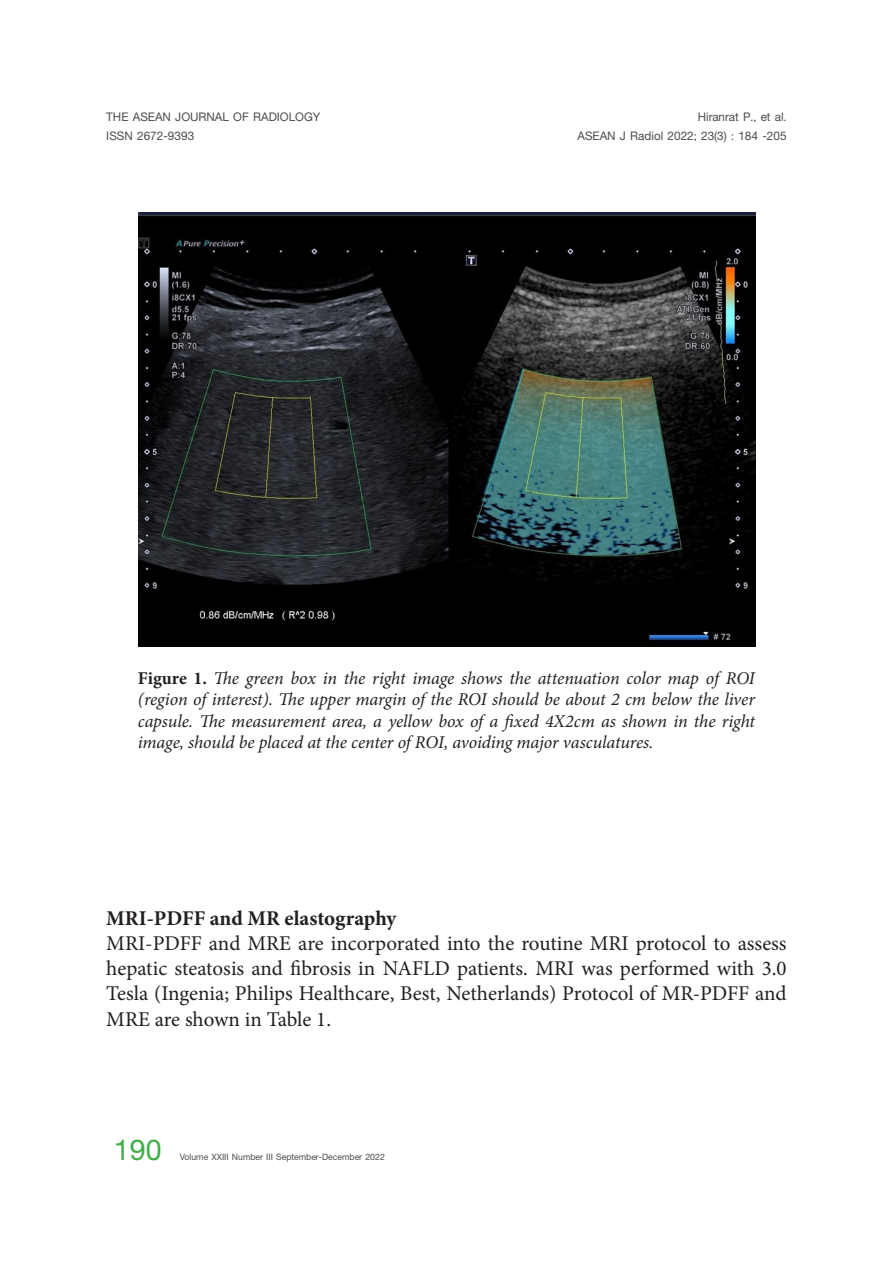
<style>
.page{position:relative;width:893px;height:1263px;background:#fff}
.page>*{position:absolute;margin:0;border:0;box-sizing:border-box;transform-origin:0 0}
.t1{font:700 43.5px "PSL Kanda Pro";color:#40ae49}
.t2{font:21px/25.2px "Minion Pro";letter-spacing:-.005em;color:#231f20;text-align:justify}
.t3{font:700 21px "Minion Pro";color:#231f20}
.t4{font:italic 18px/21.6px "Minion Pro";letter-spacing:-.01em;color:#231f20;text-align:justify}
.t5{font:700 18px/18.9px "PSL Kanda Pro";color:#4b4c4d;text-align:right}
.t6{font:700 13.35px "PSL Kanda Pro";color:#4b4c4d}
.s1{font-weight:700;font-style:normal}
</style>
<div class="page">
<img style="left:138px;top:213px;width:617px;height:433px">
<p class="t5" style="left:106px;top:107px;width:216px">THE ASEAN JOURNAL OF RADIOLOGY</p>
<p class="t5" style="left:106px;top:126px;width:89px">ISSN 2672-9393</p>
<p class="t5" style="left:577px;top:107px;width:211px">Hiranrat P., et al.<br>ASEAN J Radiol 2022; 23(3) : 184 -205</p>
<p class="t4" style="left:138px;top:667px;width:619px"><span class="s1">Figure 1.</span> The green box in the right image shows the attenuation color map of ROI (region of interest). The upper margin of the ROI should be about 2 cm below the liver capsule. The measurement area, a yellow box of a fixed 4X2cm as shown in the right image, should be placed at the center of ROI, avoiding major vasculatures.</p>
<p class="t3" style="left:106px;top:903px;width:292px">MRI-PDFF and MR elastography</p>
<p class="t2" style="left:106px;top:931px;width:682px">MRI-PDFF and MRE are incorporated into the routine MRI protocol to assess hepatic steatosis and fibrosis in NAFLD patients. MRI was performed with 3.0<br>Tesla (Ingenia; Philips Healthcare, Best, Netherlands) Protocol of MR-PDFF and MRE are shown in Table 1.</p>
<h1 class="t1" style="left:114px;top:1125px;width:49px">190</h1>
<p class="t6" style="left:180px;top:1149px;width:207px">Volume XXIII Number III September-December 2022</p>
</div>
